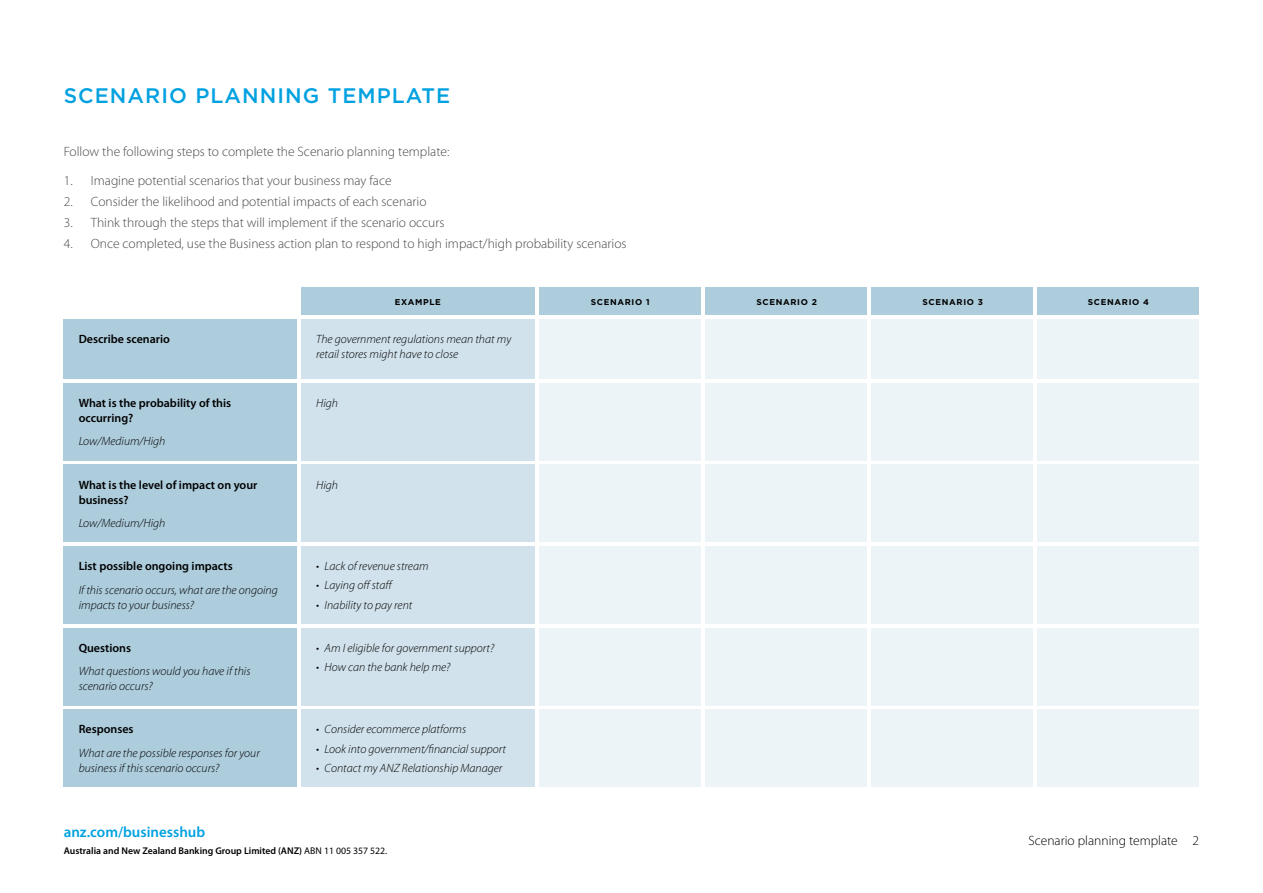
<style>
.page{position:relative;width:1263px;height:893px;background:#fff}
.page>*{position:absolute;margin:0;border:0;box-sizing:border-box;transform-origin:0 0}
.t1{font:500 21px "Gotham";letter-spacing:.05em;color:#00a1e0}
.t2{font:600 15px "Myriad Pro";color:#00a1e0}
.t3{font:300 13.5px "Myriad Pro";color:#484848}
.t4{font:300 13.5px "Myriad Pro";color:#000}
.t5{font:italic 300 12px/15px "Myriad Pro";color:#000}
.t6{font:600 12px/15px "Myriad Pro";color:#000}
.t7{font:600 9.75px "Myriad Pro";color:#000}
.t8{font:700 8.4px "Gotham";letter-spacing:.08em;color:#000}
.s1{font-weight:400}
</style>
<div class="page">
<div style="left:64px;top:319px;width:233px;height:60px;background:#adccdc"></div>
<div style="left:64px;top:546px;width:233px;height:77px;background:#adccdc"></div>
<div style="left:64px;top:383px;width:233px;height:77px;background:#adccdc"></div>
<div style="left:64px;top:628px;width:233px;height:77px;background:#adccdc"></div>
<div style="left:64px;top:465px;width:233px;height:77px;background:#adccdc"></div>
<div style="left:64px;top:709px;width:233px;height:78px;background:#adccdc"></div>
<div style="left:301px;top:319px;width:233px;height:60px;background:#d1e2ec"></div>
<div style="left:301px;top:546px;width:233px;height:77px;background:#d1e2ec"></div>
<div style="left:301px;top:383px;width:233px;height:77px;background:#d1e2ec"></div>
<div style="left:301px;top:628px;width:233px;height:77px;background:#d1e2ec"></div>
<div style="left:301px;top:465px;width:233px;height:77px;background:#d1e2ec"></div>
<div style="left:301px;top:709px;width:233px;height:78px;background:#d1e2ec"></div>
<div style="left:539px;top:319px;width:162px;height:60px;background:#edf4f7"></div>
<div style="left:539px;top:546px;width:162px;height:77px;background:#edf4f7"></div>
<div style="left:539px;top:383px;width:162px;height:77px;background:#edf4f7"></div>
<div style="left:539px;top:628px;width:162px;height:77px;background:#edf4f7"></div>
<div style="left:539px;top:465px;width:162px;height:77px;background:#edf4f7"></div>
<div style="left:539px;top:709px;width:162px;height:78px;background:#edf4f7"></div>
<div style="left:539px;top:288px;width:162px;height:27px;background:#adccdc"></div>
<div style="left:301px;top:288px;width:233px;height:27px;background:#adccdc"></div>
<div style="left:705px;top:319px;width:162px;height:60px;background:#edf4f7"></div>
<div style="left:705px;top:546px;width:162px;height:77px;background:#edf4f7"></div>
<div style="left:705px;top:383px;width:162px;height:77px;background:#edf4f7"></div>
<div style="left:705px;top:628px;width:162px;height:77px;background:#edf4f7"></div>
<div style="left:705px;top:465px;width:162px;height:77px;background:#edf4f7"></div>
<div style="left:705px;top:709px;width:162px;height:78px;background:#edf4f7"></div>
<div style="left:705px;top:288px;width:162px;height:27px;background:#adccdc"></div>
<div style="left:871px;top:319px;width:162px;height:60px;background:#edf4f7"></div>
<div style="left:871px;top:546px;width:162px;height:77px;background:#edf4f7"></div>
<div style="left:871px;top:383px;width:162px;height:77px;background:#edf4f7"></div>
<div style="left:871px;top:628px;width:162px;height:77px;background:#edf4f7"></div>
<div style="left:871px;top:465px;width:162px;height:77px;background:#edf4f7"></div>
<div style="left:871px;top:709px;width:162px;height:78px;background:#edf4f7"></div>
<div style="left:871px;top:288px;width:162px;height:27px;background:#adccdc"></div>
<div style="left:1037px;top:319px;width:162px;height:60px;background:#edf4f7"></div>
<div style="left:1037px;top:546px;width:162px;height:77px;background:#edf4f7"></div>
<div style="left:1037px;top:383px;width:162px;height:77px;background:#edf4f7"></div>
<div style="left:1037px;top:628px;width:162px;height:77px;background:#edf4f7"></div>
<div style="left:1037px;top:465px;width:162px;height:77px;background:#edf4f7"></div>
<div style="left:1037px;top:709px;width:162px;height:78px;background:#edf4f7"></div>
<div style="left:1037px;top:288px;width:162px;height:27px;background:#adccdc"></div>
<h1 class="t1" style="left:64px;top:83px;width:388px">SCENARIO PLANNING TEMPLATE</h1>
<p class="t3" style="left:64px;top:144px;width:387px">Follow the following steps to complete the Scenario planning template:</p>
<p class="t3" style="left:64px;top:173px;width:329px">1. Imagine potential scenarios that your business may face</p>
<p class="t3" style="left:64px;top:194px;width:364px">2. Consider the likelihood and potential impacts of each scenario</p>
<p class="t3" style="left:64px;top:215px;width:382px">3. Think through the steps that will implement if the scenario occurs</p>
<p class="t3" style="left:64px;top:236px;width:564px">4. Once completed, use the Business action plan to respond to high impact/high probability scenarios</p>
<p class="t6" style="left:79px;top:332px;width:93px">Describe scenario</p>
<p class="t6" style="left:79px;top:396px;width:154px">What is the probability of this occurring?</p>
<p class="t5" style="left:79px;top:434px;width:88px">Low/Medium/High</p>
<p class="t6" style="left:79px;top:477px;width:180px">What is the level of impact on your business?</p>
<p class="t5" style="left:79px;top:516px;width:88px">Low/Medium/High</p>
<p class="t6" style="left:79px;top:559px;width:156px">List possible ongoing impacts</p>
<p class="t5" style="left:79px;top:582px;width:201px">If this scenario occurs, what are the ongoing impacts to your business?</p>
<p class="t6" style="left:79px;top:640px;width:54px">Questions</p>
<p class="t5" style="left:79px;top:664px;width:173px">What questions would you have if this scenario occurs?</p>
<p class="t6" style="left:79px;top:722px;width:56px">Responses</p>
<p class="t5" style="left:79px;top:746px;width:183px">What are the possible responses for your business if this scenario occurs?</p>
<p class="t8" style="left:395px;top:297px;width:48px">EXAMPLE</p>
<p class="t8" style="left:591px;top:297px;width:60px">SCENARIO 1</p>
<p class="t8" style="left:756px;top:297px;width:62px">SCENARIO 2</p>
<p class="t8" style="left:922px;top:297px;width:62px">SCENARIO 3</p>
<p class="t8" style="left:1088px;top:297px;width:63px">SCENARIO 4</p>
<p class="t5" style="left:316px;top:332px;width:197px">The government regulations mean that my retail stores might have to close</p>
<p class="t5" style="left:316px;top:396px;width:23px">High</p>
<p class="t5" style="left:316px;top:477px;width:23px">High</p>
<p class="t5" style="left:316px;top:559px;width:114px">• Lack of revenue stream</p>
<p class="t5" style="left:316px;top:578px;width:78px">• Laying off staff</p>
<p class="t5" style="left:316px;top:597px;width:98px">• Inability to pay rent</p>
<p class="t5" style="left:316px;top:641px;width:180px">• Am I eligible for government support?</p>
<p class="t5" style="left:316px;top:660px;width:136px">• How can the bank help me?</p>
<p class="t5" style="left:316px;top:722px;width:152px">• Consider ecommerce platforms</p>
<p class="t5" style="left:316px;top:741px;width:191px">• Look into government/financial support</p>
<p class="t5" style="left:316px;top:761px;width:188px">• Contact my ANZ Relationship Manager</p>
<p class="t2" style="left:64px;top:824px;width:143px">anz.com/businesshub</p>
<p class="t7" style="left:64px;top:845px;width:325px">Australia and New Zealand Banking Group Limited (ANZ) <span class="s1">ABN 11 005 357 522.</span></p>
<p class="t4" style="left:1028px;top:833px;width:172px">Scenario planning template 2</p>
</div>
